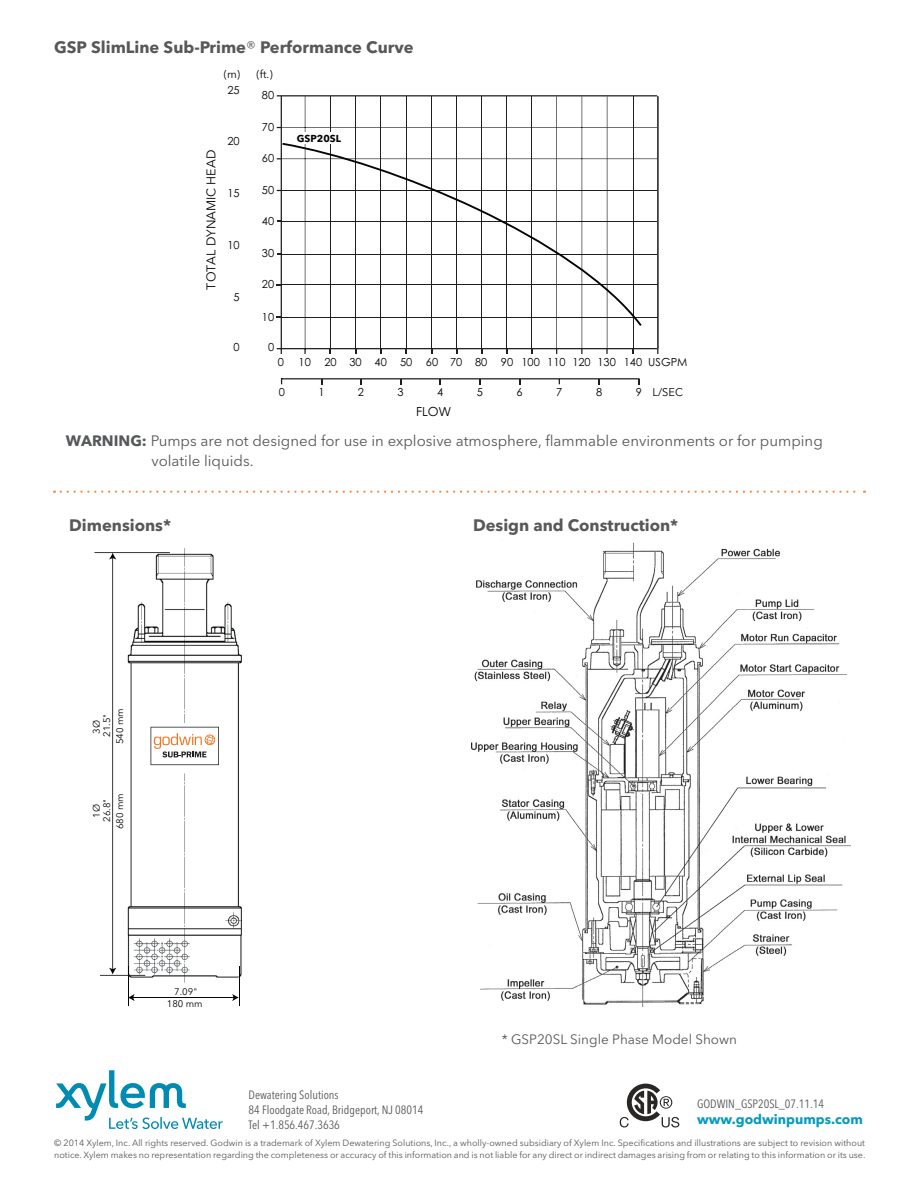
<style>
.page{position:relative;width:918px;height:1188px;background:#fff}
.page>*{position:absolute;margin:0;border:0;box-sizing:border-box;transform-origin:0 0}
.Bullets{font:700 16.5px "Avenir Next LT Pro";color:#57585a}
.Body{font:15px/19.5px "Avenir Next LT Pro";color:#57585a}
.Body-2{font:13.5px "Avenir Next LT Pro";color:#57585a}
.t1{font:700 13.5px "Avenir Next LT Pro";color:#049bbf}
.t2{font:12.45px "Avenir Next LT Pro";color:#040503}
.t3{font:12.45px "Century Gothic";color:#040503}
.Address{font:condensed 12px "Avenir Next LT Pro";color:#57585a}
.t4{font:11.1px "Century Gothic";color:#040503}
.t5{font:11.1px "Avenir Next LT Pro";color:#040503}
.t6{font:700 10.05px "Avenir Next LT Pro";color:#040503}
.t7{font:9.6px/12.9px "Avenir Next LT Pro";color:#040503;text-align:center}
.Legal_Copy{font:9px/12px "Avenir Next LT Pro";color:#57585a}
.s1{font-weight:400}
.s2{font-family:"Avenir Next LT Pro"}
.s3{font-weight:700}
</style>
<div class="page">
<svg style="left:56px;top:1070px;width:167px;height:59px"></svg>
<hr style="left:582px;top:96px;width:1px;height:253px;background:#201d1e">
<hr style="left:281px;top:127px;width:376px;height:1px;background:#201d1e">
<hr style="left:281px;top:158px;width:376px;height:1px;background:#201d1e">
<hr style="left:305px;top:96px;width:1px;height:253px;background:#201d1e">
<hr style="left:277px;top:95px;width:380px;height:1px;background:#201d1e">
<hr style="left:281px;top:190px;width:376px;height:1px;background:#201d1e">
<hr style="left:281px;top:221px;width:376px;height:1px;background:#201d1e">
<hr style="left:281px;top:254px;width:376px;height:1px;background:#201d1e">
<hr style="left:281px;top:285px;width:376px;height:1px;background:#201d1e">
<hr style="left:281px;top:317px;width:376px;height:1px;background:#201d1e">
<hr style="left:277px;top:348px;width:380px;height:1px;background:#201d1e">
<hr style="left:281px;top:96px;width:1px;height:258px;background:#201d1e">
<hr style="left:330px;top:96px;width:1px;height:253px;background:#201d1e">
<hr style="left:355px;top:96px;width:1px;height:253px;background:#201d1e">
<hr style="left:381px;top:96px;width:1px;height:253px;background:#201d1e">
<hr style="left:406px;top:96px;width:1px;height:253px;background:#201d1e">
<hr style="left:431px;top:96px;width:1px;height:253px;background:#201d1e">
<hr style="left:456px;top:96px;width:1px;height:253px;background:#201d1e">
<hr style="left:481px;top:96px;width:1px;height:253px;background:#201d1e">
<hr style="left:506px;top:96px;width:1px;height:253px;background:#201d1e">
<hr style="left:532px;top:96px;width:1px;height:253px;background:#201d1e">
<hr style="left:556px;top:96px;width:1px;height:253px;background:#201d1e">
<hr style="left:607px;top:96px;width:1px;height:253px;background:#201d1e">
<hr style="left:658px;top:96px;width:1px;height:253px;background:#201d1e">
<hr style="left:657px;top:96px;width:1px;height:258px;background:#201d1e">
<hr style="left:633px;top:96px;width:1px;height:253px;background:#201d1e">
<svg style="left:282px;top:143px;width:360px;height:183px"></svg>
<hr style="left:282px;top:378px;width:358px;height:1px;background:#201d1e">
<div style="left:296px;top:132px;width:48px;height:11px;background:#fff"></div>
<img style="left:113px;top:548px;width:130px;height:435px">
<hr style="left:133px;top:997px;width:101px;height:1px;background:#040503">
<svg style="left:232px;top:994px;width:7px;height:7px"></svg>
<svg style="left:129px;top:994px;width:6px;height:7px"></svg>
<hr style="left:128px;top:967px;width:1px;height:39px;background:#040503">
<hr style="left:239px;top:967px;width:1px;height:39px;background:#040503">
<hr style="left:94px;top:552px;width:76px;height:1px;background:#040503">
<hr style="left:100px;top:975px;width:45px;height:1px;background:#040503">
<hr style="left:112px;top:557px;width:1px;height:413px;background:#040503">
<svg style="left:109px;top:553px;width:7px;height:6px"></svg>
<svg style="left:109px;top:968px;width:7px;height:7px"></svg>
<svg style="left:145px;top:723px;width:78px;height:50px"></svg>
<svg style="left:151px;top:727px;width:68px;height:38px"></svg>
<img style="left:472px;top:542px;width:378px;height:465px">
<svg style="left:61px;top:491px;width:804px;height:2px"></svg>
<svg style="left:620px;top:1084px;width:59px;height:43px"></svg>
<p class="Bullets" style="left:54px;top:37px;width:361px">GSP SlimLine Sub-Prime<span class="s1">®</span> Performance Curve</p>
<p class="t5" style="left:224px;top:68px;width:50px">(m) (ft.)</p>
<p class="t4" style="left:227px;top:82px;width:14px">25</p>
<p class="t4" style="left:227px;top:134px;width:14px">20</p>
<p class="t2" style="left:204px;top:290px;width:141px;rotate:-90deg">TOTAL DYNAMIC HEAD</p>
<p class="t4" style="left:221px;top:184px;width:14px">60</p>
<p class="t4" style="left:227px;top:185px;width:14px">15</p>
<p class="t4" style="left:227px;top:237px;width:14px">10</p>
<p class="t4" style="left:233px;top:289px;width:8px">5</p>
<p class="t4" style="left:233px;top:339px;width:8px">0</p>
<p class="t4" style="left:262px;top:87px;width:14px">80</p>
<p class="t4" style="left:262px;top:120px;width:14px">70</p>
<p class="t4" style="left:262px;top:151px;width:14px">60</p>
<p class="t4" style="left:262px;top:183px;width:14px">50</p>
<p class="t4" style="left:262px;top:214px;width:14px">40</p>
<p class="t4" style="left:262px;top:246px;width:14px">30</p>
<p class="t4" style="left:262px;top:277px;width:14px">20</p>
<p class="t4" style="left:262px;top:309px;width:14px">10</p>
<p class="t4" style="left:268px;top:340px;width:8px">0</p>
<p class="t6" style="left:297px;top:132px;width:46px">GSP20SL</p>
<p class="t4" style="left:278px;top:355px;width:8px">0</p>
<p class="t4" style="left:299px;top:354px;width:390px">10 20 30 40 50 60 70 80 90 100 110 120 130 140 USGPM</p>
<p class="t5" style="left:653px;top:386px;width:32px">L/SEC</p>
<p class="t3" style="left:416px;top:403px;width:36px">FLO<span class="s2">W</span></p>
<p class="t4" style="left:279px;top:384px;width:8px">0</p>
<p class="t4" style="left:318px;top:384px;width:8px">1</p>
<p class="t4" style="left:358px;top:384px;width:8px">2</p>
<p class="t4" style="left:398px;top:384px;width:8px">3</p>
<p class="t4" style="left:437px;top:384px;width:8px">4</p>
<p class="t4" style="left:477px;top:384px;width:8px">5</p>
<p class="t4" style="left:516px;top:384px;width:8px">6</p>
<p class="t4" style="left:556px;top:384px;width:8px">7</p>
<p class="t4" style="left:596px;top:384px;width:8px">8</p>
<p class="t4" style="left:636px;top:384px;width:8px">9</p>
<p class="Body" style="left:151px;top:431px;width:673px;text-indent:-86px"><span class="s3">WARNING:</span> Pumps are not designed for use in explosive atmosphere, flammable environments or for pumping volatile liquids.</p>
<p class="t3" style="left:375px;top:436px;width:36px">FLO<span class="s2">W</span></p>
<p class="t3" style="left:431px;top:432px;width:36px">FLO<span class="s2">W</span></p>
<p class="Bullets" style="left:69px;top:515px;width:104px">Dimensions*</p>
<p class="Bullets" style="left:473px;top:515px;width:207px">Design and Construction*</p>
<p class="t7" style="left:101px;top:744px;width:37px;rotate:-90deg">21.5"<br>540 mm</p>
<p class="t7" style="left:90px;top:734px;width:15px;rotate:-90deg">3Ø</p>
<p class="t7" style="left:101px;top:829px;width:37px;rotate:-90deg">26.8"<br>680 mm</p>
<p class="t7" style="left:90px;top:818px;width:15px;rotate:-90deg">1Ø</p>
<p class="t7" style="left:167px;top:986px;width:37px;line-height:11.4px">7.09"<br>180 mm</p>
<p class="Body-2" style="left:502px;top:1031px;width:237px">* GSP20SL Single Phase Model Shown</p>
<p class="Address" style="left:249px;top:1087px;width:92px">Dewatering Solutions</p>
<p class="Address" style="left:249px;top:1102px;width:176px">84 Floodgate Road, Bridgeport, NJ 08014</p>
<p class="Address" style="left:249px;top:1117px;width:93px">Tel +1.856.467.3636</p>
<p class="Legal_Copy" style="left:54px;top:1137px;width:813px">© 2014 Xylem, Inc. All rights reserved. Godwin is a trademark of Xylem Dewatering Solutions, Inc., a wholly-owned subsidiary of Xylem Inc. Specifications and illustrations are subject to revision without notice. Xylem makes no representation regarding the completeness or accuracy of this information and is not liable for any direct or indirect damages arising from or relating to this information or its use.</p>
<p class="Address" style="left:697px;top:1096px;width:128px">GODWIN_GSP20SL_07.11.14</p>
<p class="t1" style="left:697px;top:1111px;width:167px">www.godwinpumps.com</p>
</div>
